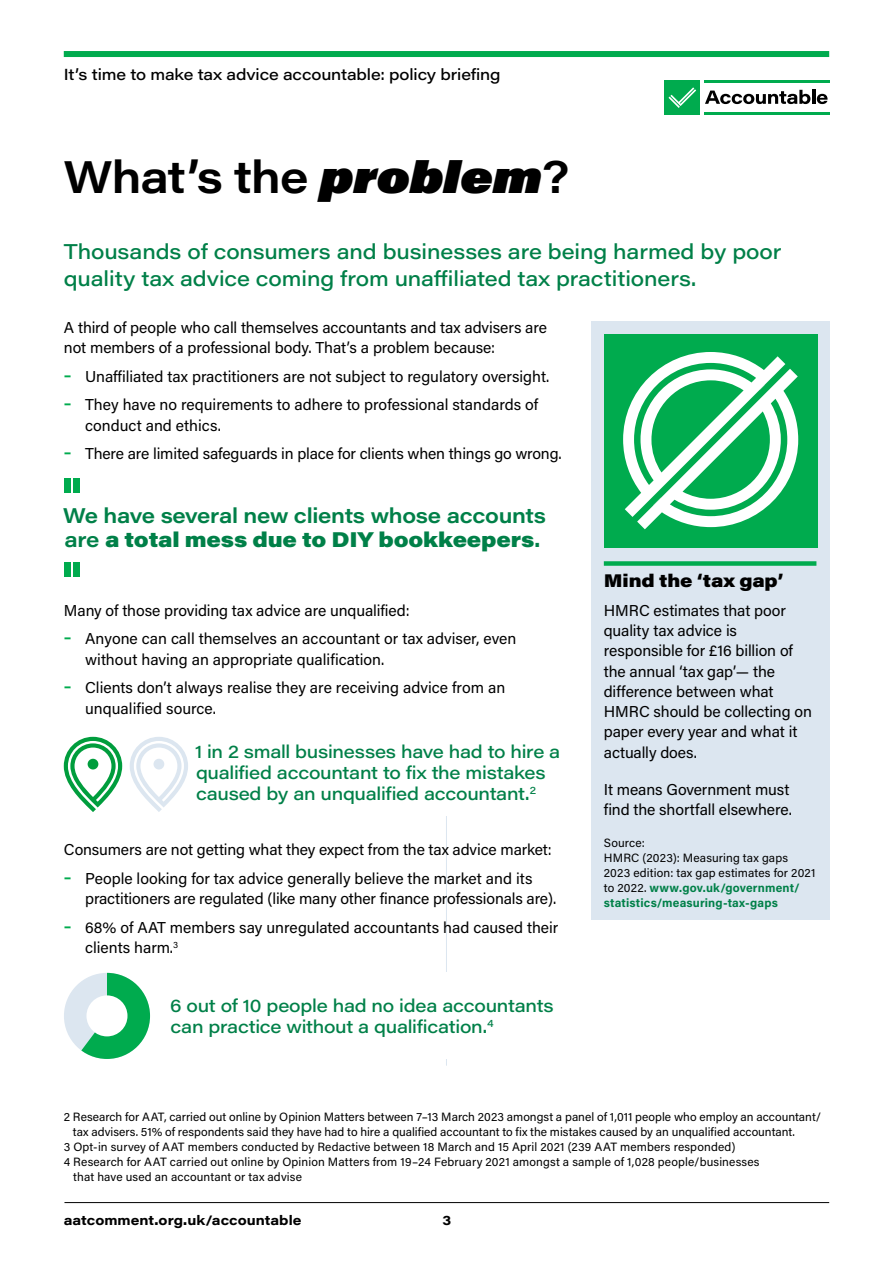
<style>
.page{position:relative;width:893px;height:1263px;background:#fff}
.page>*{position:absolute;margin:0;border:0;box-sizing:border-box;transform-origin:0 0}
.t1{font:600 45px "Acumin Pro Wide";letter-spacing:-.02em;color:#000}
.t2{font:500 21px/27px "Acumin Pro Wide";letter-spacing:-.005em;color:#008048}
.t3{font:600 21px/24px "Acumin Pro Wide";letter-spacing:-.015em;color:#008048}
.t4{font:500 18px/21px "Acumin Pro Wide";letter-spacing:-.015em;color:#008048}
.t5{font:900 18px "Acumin Pro Wide";letter-spacing:-.005em;color:#000}
.t6{font:15.75px/20.2px "Acumin Pro";letter-spacing:-.005em;color:#000}
.t7{font:500 15.75px "Acumin Pro Wide";letter-spacing:-.01em;color:#000}
.t8{font:700 13.5px "Acumin Pro Wide";color:#000}
.t9{font:12px/15px "Acumin Pro";letter-spacing:.005em;color:#000}
.s1{font-weight:900;font-style:italic}
.s2{font-weight:700;color:#00ab4e}
.s3{font-weight:900}
.s4{font-weight:700;color:#008048}
</style>
<div class="page">
<svg style="left:705px;top:90px;width:105px;height:14px"></svg>
<hr style="left:812px;top:90px;width:3px;height:14px;background:#000">
<svg style="left:817px;top:94px;width:10px;height:10px"></svg>
<div style="left:665px;top:80px;width:35px;height:35px;background:#00ab4e"></div>
<svg style="left:668px;top:87px;width:28px;height:21px"></svg>
<hr style="left:704px;top:112px;width:125px;height:3px;background:#00ab4e">
<hr style="left:704px;top:80px;width:125px;height:3px;background:#00ab4e">
<div style="left:64px;top:51px;width:765px;height:6px;background:#00ab4e"></div>
<hr style="left:64px;top:1202px;width:765px;height:1px;background:#000">
<hr style="left:446px;top:815px;width:1px;height:251px;background:#dce6f0">
<div style="left:591px;top:321px;width:238px;height:599px;background:#dce6f0"></div>
<div style="left:604px;top:561px;width:212px;height:5px;background:#00ab4e"></div>
<div style="left:604px;top:334px;width:213px;height:213px;background:#00ab4e"></div>
<svg style="left:623px;top:352px;width:175px;height:177px"></svg>
<div style="left:64px;top:478px;width:6px;height:14px;background:#00ab4e"></div>
<div style="left:73px;top:478px;width:6px;height:14px;background:#00ab4e"></div>
<div style="left:64px;top:562px;width:6px;height:14px;background:#00ab4e"></div>
<div style="left:73px;top:562px;width:6px;height:14px;background:#00ab4e"></div>
<div style="left:170px;top:973px;width:396px;height:86px;background:#fff"></div>
<svg style="left:65px;top:973px;width:85px;height:86px"></svg>
<div style="left:86px;top:995px;width:41px;height:41px;background:#fff;border-radius:50%"></div>
<svg style="left:64px;top:737px;width:58px;height:75px"></svg>
<svg style="left:130px;top:737px;width:58px;height:75px"></svg>
<p class="t7" style="left:64px;top:63px;width:438px">It’s time to make tax advice accountable: policy briefing</p>
<h1 class="t1" style="left:64px;top:144px;width:507px">What’s the <span class="s1">problem</span>?</h1>
<h2 class="t2" style="left:64px;top:237px;width:719px">Thousands of consumers and businesses are being harmed by poor quality tax advice coming from unaffiliated tax practitioners.</h2>
<p class="t6" style="left:64px;top:316px;width:485px">A third of people who call themselves accountants and tax advisers are not members of a professional body. That’s a problem because:</p>
<p class="t6" style="left:64px;top:365px;width:487px"><span class="s2">–</span> Unaffiliated tax practitioners are not subject to regulatory oversight.</p>
<p class="t6" style="left:85px;top:394px;width:455px;text-indent:-21px"><span class="s2">–</span> They have no requirements to adhere to professional standards of conduct and ethics.</p>
<p class="t6" style="left:64px;top:443px;width:499px"><span class="s2">–</span> There are limited safeguards in place for clients when things go wrong.</p>
<h2 class="t3" style="left:63px;top:502px;width:484px">We have several new clients whose accounts are <span class="s3">a total mess due to DIY bookkeepers</span>.</h2>
<p class="t6" style="left:64px;top:599px;width:347px">Many of those providing tax advice are unqualified:</p>
<p class="t6" style="left:85px;top:628px;width:433px;text-indent:-21px"><span class="s2">–</span> Anyone can call themselves an accountant or tax adviser, even without having an appropriate qualification.</p>
<p class="t6" style="left:85px;top:677px;width:422px;text-indent:-21px"><span class="s2">–</span> Clients don’t always realise they are receiving advice from an unqualified source.</p>
<p class="t4" style="left:195px;top:740px;width:367px">1 in 2 small businesses have had to hire a qualified accountant to fix the mistakes caused by an unqualified accountant.<sup>2</sup></p>
<p class="t6" style="left:64px;top:839px;width:489px">Consumers are not getting what they expect from the tax advice market:</p>
<p class="t6" style="left:85px;top:867px;width:472px;text-indent:-21px"><span class="s2">–</span> People looking for tax advice generally believe the market and its practitioners are regulated (like many other finance professionals are).</p>
<p class="t6" style="left:85px;top:916px;width:475px;text-indent:-21px"><span class="s2">–</span> 68% of AAT members say unregulated accountants had caused their clients harm.<sup>3</sup></p>
<p class="t4" style="left:170px;top:994px;width:385px">6 out of 10 people had no idea accountants can practice without a qualification.<sup>4</sup></p>
<p class="t5" style="left:604px;top:567px;width:181px">Mind the ‘tax gap’</p>
<p class="t6" style="left:604px;top:599px;width:210px">HMRC estimates that poor quality tax advice is responsible for £16 billion of the annual ‘tax gap’— the difference between what<br>HMRC should be collecting on paper every year and what it actually does.</p>
<p class="t6" style="left:604px;top:778px;width:190px">It means Government must find the shortfall elsewhere.</p>
<p class="t9" style="left:604px;top:835px;width:213px">Source:<br>HMRC (2023): Measuring tax gaps<br>2023 edition: tax gap estimates for 2021 to 2022. <span class="s4">www.gov.uk/government/ statistics/measuring-tax-gaps</span></p>
<p class="t9" style="left:64px;top:1109px;width:759px">2 Research for AAT, carried out online by Opinion Matters between 7–13 March 2023 amongst a panel of 1,011 people who employ an accountant/</p>
<p class="t9" style="left:73px;top:1124px;width:724px">tax advisers. 51% of respondents said they have had to hire a qualified accountant to fix the mistakes caused by an unqualified accountant.</p>
<p class="t9" style="left:64px;top:1139px;width:673px">3 Opt-in survey of AAT members conducted by Redactive between 18 March and 15 April 2021 (239 AAT members responded)</p>
<p class="t9" style="left:64px;top:1154px;width:697px">4 Research for AAT carried out online by Opinion Matters from 19–24 February 2021 amongst a sample of 1,028 people/businesses</p>
<p class="t9" style="left:73px;top:1169px;width:230px">that have used an accountant or tax advise</p>
<p class="t8" style="left:64px;top:1210px;width:239px">aatcomment.org.uk/accountable</p>
<p class="t8" style="left:442px;top:1210px;width:10px">3</p>
</div>
